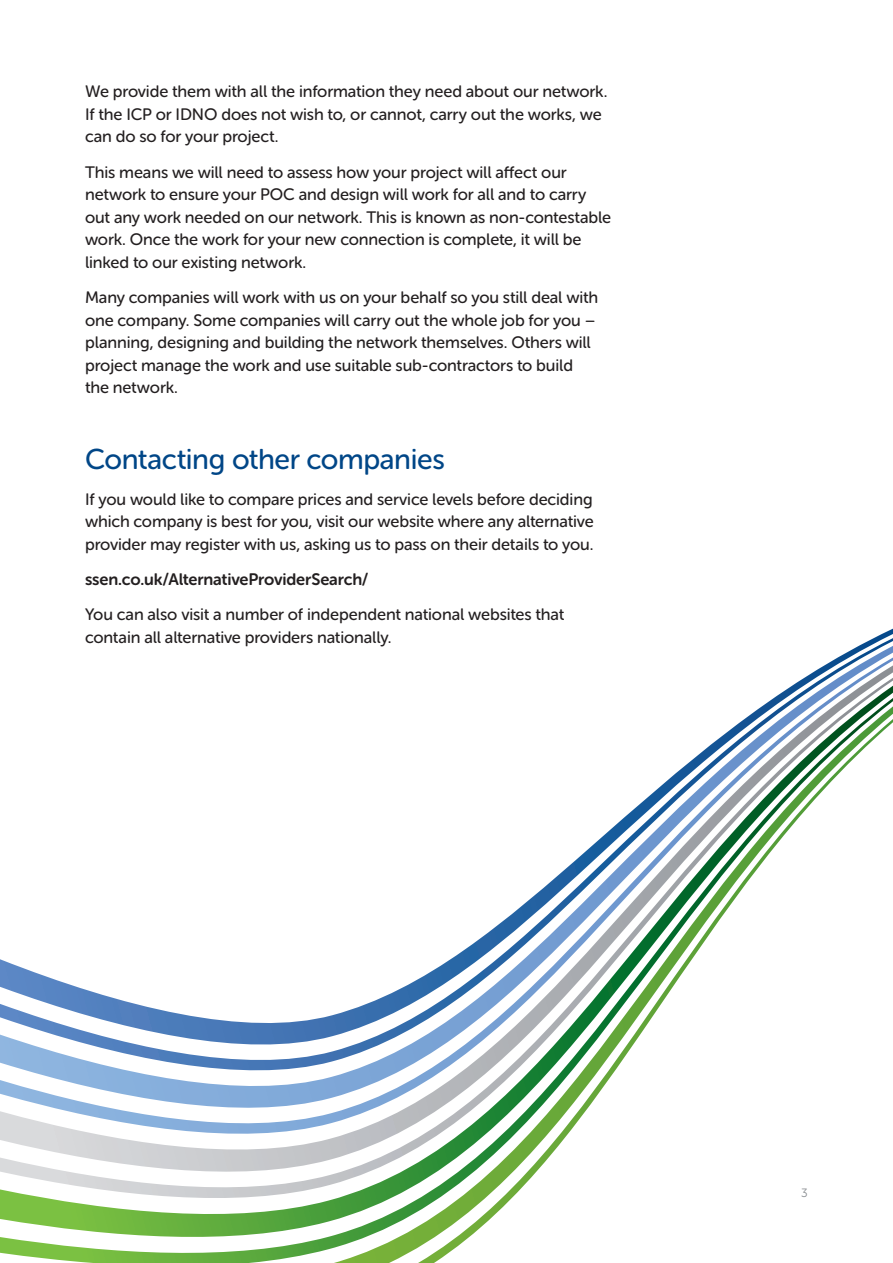
<style>
.page{position:relative;width:893px;height:1263px;background:#fff}
.page>*{position:absolute;margin:0;border:0;box-sizing:border-box;transform-origin:0 0}
.t1{font:28.5px "Museo Sans Rounded 500";letter-spacing:-.015em;color:#004687}
.t2{font:16.5px/22.5px "Museo Sans Rounded 500";letter-spacing:-.01em;color:#231f20}
.t3{font:16.5px "Museo Sans Rounded 700";letter-spacing:-.01em;color:#231f20}
.t4{font:12px "Museo Sans Rounded 300";color:#868a8e}
</style>
<div class="page">
<svg style="left:0;top:1184px;width:525px;height:62px"></svg>
<svg style="left:0;top:1121px;width:578px;height:63px"></svg>
<svg style="left:0;top:1059px;width:623px;height:62px"></svg>
<svg style="left:0;top:629px;width:893px;height:430px"></svg>
<p class="t2" style="left:85px;top:81px;width:524px">We provide them with all the information they need about our network.<br>If the ICP or IDNO does not wish to, or cannot, carry out the works, we can do so for your project.</p>
<p class="t2" style="left:85px;top:161px;width:528px">This means we will need to assess how your project will affect our network to ensure your POC and design will work for all and to carry out any work needed on our network. This is known as non-contestable work. Once the work for your new connection is complete, it will be linked to our existing network.</p>
<p class="t2" style="left:85px;top:286px;width:515px">Many companies will work with us on your behalf so you still deal with one company. Some companies will carry out the whole job for you – planning, designing and building the network themselves. Others will project manage the work and use suitable sub-contractors to build the network.</p>
<h1 class="t1" style="left:85px;top:444px;width:361px">Contacting other companies</h1>
<p class="t2" style="left:85px;top:488px;width:510px;text-align:justify">If you would like to compare prices and service levels before deciding which company is best for you, visit our website where any alternative provider may register with us, asking us to pass on their details to you.</p>
<p class="t3" style="left:85px;top:570px;width:285px">ssen.co.uk/AlternativeProviderSearch/</p>
<p class="t2" style="left:85px;top:603px;width:481px">You can also visit a number of independent national websites that contain all alternative providers nationally.</p>
<p class="t4" style="left:801px;top:1186px;width:8px">3</p>
</div>
